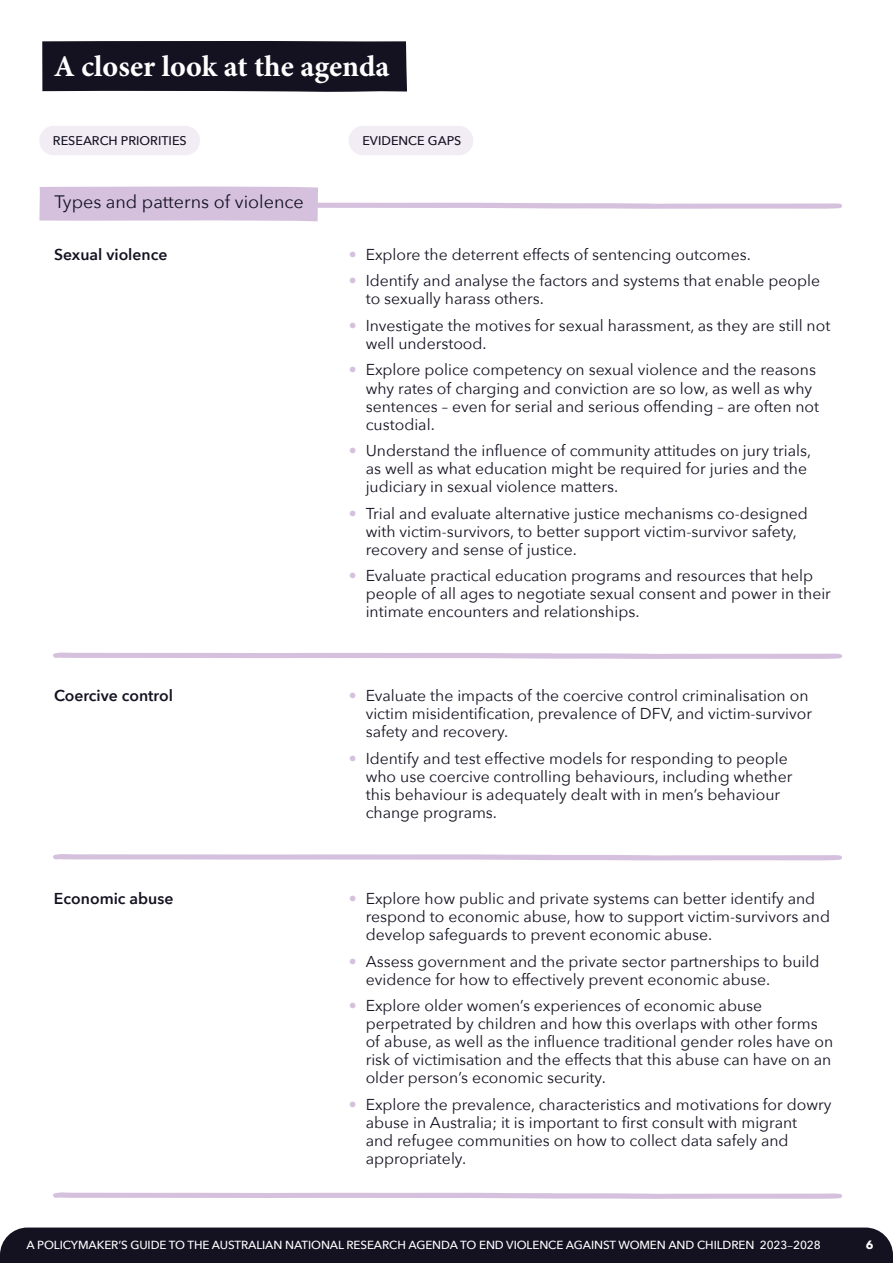
<style>
.page{position:relative;width:893px;height:1263px;background:#fff}
.page>*{position:absolute;margin:0;border:0;box-sizing:border-box;transform-origin:0 0}
.t1{font:700 30px "Minion Pro";color:#fff}
.t2{font:18px "Avenir Next";color:#141221}
.t3{font:15.75px/18px "Avenir Next";color:#141221}
.t4{font:600 15.75px "Avenir Next";color:#141221}
.t5{font:500 12.6px "Avenir Next";color:#141221}
.t6{font:700 12px "Avenir Next";color:#fff}
.t7{font:500 11.7px "Avenir Next";letter-spacing:-.01em;color:#fff}
.s1{color:#d5c1de}
.s2{font-family:"Minion Pro"}
</style>
<div class="page">
<div style="left:0;top:1227px;width:893px;height:36px;background:#141221"></div>
<svg style="left:53px;top:652px;width:789px;height:7px"></svg>
<svg style="left:53px;top:854px;width:789px;height:6px;background:#dbcbe3"></svg>
<svg style="left:53px;top:1192px;width:789px;height:7px"></svg>
<svg style="left:39px;top:186px;width:803px;height:35px"></svg>
<div style="left:42px;top:41px;width:365px;height:51px;background:#141221"></div>
<div style="left:349px;top:126px;width:124px;height:29px;background:#f2ecf5;border-radius:14px"></div>
<div style="left:39px;top:126px;width:161px;height:29px;background:#f2ecf5;border-radius:14px"></div>
<h1 class="t1" style="left:54px;top:45px;width:337px">A closer look at the agenda</h1>
<p class="t5" style="left:53px;top:130px;width:135px">RESEARCH PRIORITIES</p>
<p class="t5" style="left:362px;top:130px;width:101px">EVIDENCE GAPS</p>
<p class="t2" style="left:54px;top:187px;width:251px">Types and patterns of violence</p>
<p class="t4" style="left:54px;top:241px;width:115px">Sexual violence</p>
<p class="t3" style="left:349px;top:245px;width:404px"><span class="s1">•</span> Explore the deterrent effects of sentencing outcomes.</p>
<p class="t3" style="left:366px;top:271px;width:456px;text-indent:-17px"><span class="s1">•</span> Identify and analyse the factors and systems that enable people to sexually harass others.</p>
<p class="t3" style="left:366px;top:316px;width:466px;text-indent:-17px"><span class="s1">•</span> Investigate the motives for sexual harassment, as they are still not well understood.</p>
<p class="t3" style="left:366px;top:360px;width:455px;text-indent:-17px"><span class="s1">•</span> Explore police competency on sexual violence and the reasons why rates of charging and conviction are so low, as well as why sentences – even for serial and serious offending – are often not custodial.</p>
<p class="t3" style="left:366px;top:441px;width:447px;text-indent:-17px"><span class="s1">•</span> Understand the influence of community attitudes on jury trials, as well as what education might be required for juries and the judiciary in sexual violence matters.</p>
<p class="t3" style="left:366px;top:503px;width:444px;text-indent:-17px"><span class="s1">•</span> Trial and evaluate alternative justice mechanisms co-designed with victim-survivors, to better support victim-survivor safety, recovery and sense of justice.</p>
<p class="t3" style="left:366px;top:566px;width:467px;text-indent:-17px"><span class="s1">•</span> Evaluate practical education programs and resources that help people of all ages to negotiate sexual consent and power in their intimate encounters and relationships.</p>
<p class="t4" style="left:54px;top:682px;width:120px">Coercive control</p>
<p class="t3" style="left:366px;top:686px;width:448px;text-indent:-17px"><span class="s1">•</span> Evaluate the impacts of the coercive control criminalisation on victim misidentification, prevalence of DFV, and victim-survivor safety and recovery.</p>
<p class="t3" style="left:366px;top:748px;width:428px;text-indent:-17px"><span class="s1">•</span> Identify and test effective models for responding to people who use coercive controlling behaviours, including whether this behaviour is adequately dealt with in men’s behaviour change programs.</p>
<p class="t4" style="left:54px;top:885px;width:121px">Economic abuse</p>
<p class="t3" style="left:366px;top:889px;width:466px;text-indent:-17px"><span class="s1">•</span> Explore how public and private systems can better identify and respond to economic abuse, how to support victim-survivors and develop safeguards to prevent economic abuse.</p>
<p class="t3" style="left:366px;top:951px;width:455px;text-indent:-17px"><span class="s1">•</span> Assess government and the private sector partnerships to build evidence for how to effectively prevent economic abuse.</p>
<p class="t3" style="left:366px;top:996px;width:469px;text-indent:-17px"><span class="s1">•</span> Explore older women’s experiences of economic abuse perpetrated by children and how this overlaps with other forms of abuse, as well as the influence traditional gender roles have on risk of victimisation and the effects that this abuse can have on an older person’s economic security.</p>
<p class="t3" style="left:366px;top:1094px;width:467px;text-indent:-17px"><span class="s1">•</span> Explore the prevalence, characteristics and motivations for dowry abuse in Australia; it is important to first consult with migrant<br>and refugee communities on how to collect data safely and appropriately.</p>
<p class="t7" style="left:27px;top:1235px;width:796px">A POLICYMAKER’S GUIDE TO THE AUSTRALIAN NATIONAL RESEARCH AGENDA TO END VIOLENCE AGAINST WOMEN AND CHILDREN 2023<span class="s2">–</span>2028</p>
<p class="t6" style="left:866px;top:1234px;width:9px">6</p>
</div>
